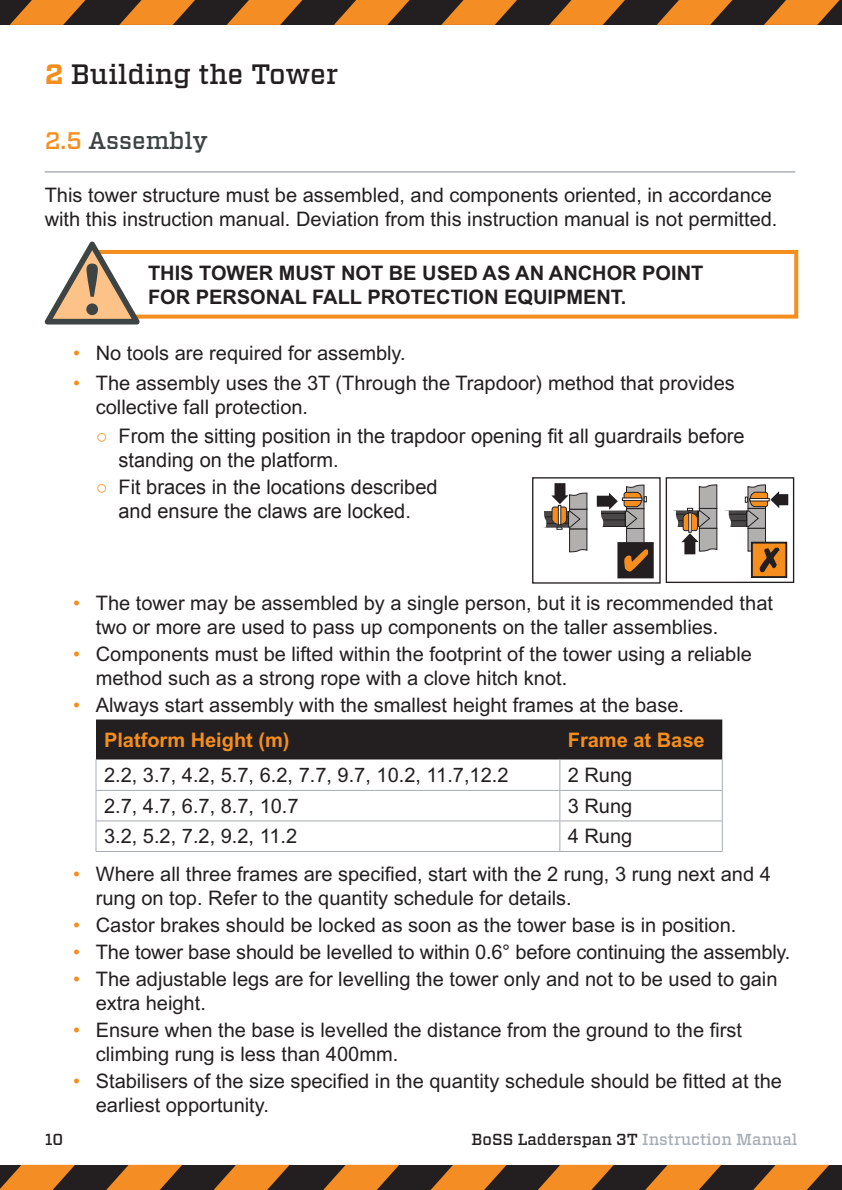
<style>
.page{position:relative;width:842px;height:1190px;background:#fff}
.page>*{position:absolute;margin:0;border:0;box-sizing:border-box;transform-origin:0 0}
.t1{font:500 28px "Vitesse";color:#231f20}
.t2{font:500 24px "Vitesse";color:#3d4443}
.t3{font:20px/24px "Arial MT Std";color:#231f20}
.t4{font:20px/24px "Arial";color:#231f20}
.t5{font:700 20px/24px "Arial MT Std";color:#231f20}
.t6{font:700 20px "Arial MT Std";color:#f68e1e}
.t7{font:500 16px "Vitesse";color:#a7adb5}
.t8{font:500 16px "Vitesse";color:#231f20}
.s1{font-weight:700;color:#f68e1e}
.s2{color:#f68e1e}
.s3{color:#231f20}
</style>
<div class="page">
<div style="left:0;top:0;width:842px;height:25px;background:#231f20"></div>
<svg style="left:10px;top:0;width:76px;height:25px"></svg>
<svg style="left:119px;top:0;width:76px;height:25px"></svg>
<svg style="left:227px;top:0;width:76px;height:25px"></svg>
<svg style="left:334px;top:0;width:76px;height:25px"></svg>
<svg style="left:441px;top:0;width:76px;height:25px"></svg>
<svg style="left:549px;top:0;width:76px;height:25px"></svg>
<svg style="left:657px;top:0;width:76px;height:25px"></svg>
<div style="left:0;top:1164px;width:842px;height:26px;background:#231f20"></div>
<svg style="left:91px;top:1164px;width:91px;height:26px"></svg>
<svg style="left:198px;top:1164px;width:92px;height:26px"></svg>
<svg style="left:308px;top:1164px;width:91px;height:26px"></svg>
<svg style="left:415px;top:1164px;width:91px;height:26px"></svg>
<svg style="left:522px;top:1164px;width:92px;height:26px"></svg>
<svg style="left:629px;top:1164px;width:92px;height:26px"></svg>
<svg style="left:737px;top:1164px;width:92px;height:26px"></svg>
<hr style="left:45px;top:171px;width:750px;height:2px;background:#a7adb5">
<div style="left:93px;top:250px;width:705px;height:68px;border:4px solid #f68e1e"></div>
<svg style="left:45px;top:241px;width:95px;height:83px"></svg>
<div style="left:96px;top:719px;width:626px;height:40px;background:#231f20"></div>
<hr style="left:96px;top:759px;width:1px;height:31px;background:#a7adb5">
<hr style="left:96px;top:790px;width:1px;height:30px;background:#a7adb5">
<hr style="left:96px;top:821px;width:1px;height:30px;background:#a7adb5">
<hr style="left:559px;top:759px;width:1px;height:31px;background:#a7adb5">
<hr style="left:722px;top:759px;width:1px;height:31px;background:#a7adb5">
<hr style="left:559px;top:790px;width:1px;height:30px;background:#a7adb5">
<hr style="left:722px;top:790px;width:1px;height:30px;background:#a7adb5">
<hr style="left:559px;top:821px;width:1px;height:30px;background:#a7adb5">
<hr style="left:722px;top:821px;width:1px;height:30px;background:#a7adb5">
<hr style="left:96px;top:790px;width:464px;height:1px;background:#a7adb5">
<hr style="left:560px;top:790px;width:162px;height:1px;background:#a7adb5">
<hr style="left:96px;top:820px;width:464px;height:1px;background:#a7adb5">
<hr style="left:560px;top:820px;width:162px;height:1px;background:#a7adb5">
<hr style="left:96px;top:851px;width:464px;height:1px;background:#a7adb5">
<hr style="left:560px;top:851px;width:162px;height:1px;background:#a7adb5">
<div style="left:532px;top:477px;width:128px;height:106px;border:1px solid #231f20"></div>
<svg style="left:539px;top:483px;width:48px;height:100px"></svg>
<div style="left:618px;top:543px;width:35px;height:34px;background:#231f20"></div>
<div style="left:617px;top:542px;width:36px;height:36px;border:2px solid #231f20"></div>
<svg style="left:596px;top:484px;width:53px;height:88px"></svg>
<div style="left:665px;top:477px;width:129px;height:106px;border:1px solid #231f20"></div>
<svg style="left:673px;top:484px;width:44px;height:70px"></svg>
<div style="left:752px;top:542px;width:34px;height:35px;background:#f68e1e"></div>
<div style="left:751px;top:542px;width:36px;height:36px;border:2px solid #231f20"></div>
<svg style="left:724px;top:484px;width:64px;height:89px"></svg>
<svg style="left:0;top:1164px;width:75px;height:26px"></svg>
<svg style="left:764px;top:0;width:76px;height:25px"></svg>
<p class="t1" style="left:45px;top:56px;width:295px"><span class="s1">2</span> Building the Tower</p>
<p class="t2" style="left:45px;top:124px;width:165px"><span class="s2">2.5</span> Assembly</p>
<p class="t3" style="left:45px;top:183px;width:734px">This tower structure must be assembled, and components oriented, in accordance with this instruction manual. Deviation from this instruction manual is not permitted.</p>
<p class="t5" style="left:148px;top:260px;width:557px">THIS TOWER MUST NOT BE USED AS AN ANCHOR POINT<br>FOR PERSONAL FALL PROTECTION EQUIPMENT.</p>
<p class="t3" style="left:73px;top:341px;width:334px"><span class="s2">•</span> No tools are required for assembly.</p>
<p class="t3" style="left:96px;top:370px;width:640px;text-indent:-23px"><span class="s2">•</span> The assembly uses the 3T (Through the Trapdoor) method that provides collective fall protection.</p>
<p class="t4" style="left:118px;top:424px;width:627px;text-indent:-23px"><span class="s2">○</span> From the sitting position in the trapdoor opening fit all guardrails before standing on the platform.</p>
<p class="t4" style="left:96px;top:475px;width:343px;text-align:center"><span class="s2">○</span> Fit braces in the locations described and ensure the claws are locked.</p>
<p class="t3" style="left:96px;top:591px;width:678px;text-indent:-23px"><span class="s2">•</span> The tower may be assembled by a single person, but it is recommended that two or more are used to pass up components on the taller assemblies.</p>
<p class="t3" style="left:96px;top:642px;width:657px;text-indent:-23px"><span class="s2">•</span> Components must be lifted within the footprint of the tower using a reliable method such as a strong rope with a clove hitch knot.</p>
<p class="t3" style="left:73px;top:693px;width:612px"><span class="s2">•</span> Always start assembly with the smallest height frames at the base.</p>
<p class="t6" style="left:104px;top:728px;width:187px">Platform Height (m)</p>
<p class="t6" style="left:568px;top:728px;width:138px">Frame at Base</p>
<p class="t3" style="left:104px;top:763px;width:406px">2.2, 3.7, 4.2, 5.7, 6.2, 7.7, 9.7, 10.2, 11.7,12.2</p>
<p class="t3" style="left:568px;top:763px;width:66px">2 Rung</p>
<p class="t3" style="left:104px;top:794px;width:196px">2.7, 4.7, 6.7, 8.7, 10.7</p>
<p class="t3" style="left:568px;top:794px;width:66px">3 Rung</p>
<p class="t3" style="left:104px;top:824px;width:195px">3.2, 5.2, 7.2, 9.2, 11.2</p>
<p class="t3" style="left:568px;top:824px;width:66px">4 Rung</p>
<p class="t3" style="left:96px;top:862px;width:676px;text-indent:-23px"><span class="s2">•</span> Where all three frames are specified, start with the 2 rung, 3 rung next and 4 rung on top. Refer to the quantity schedule for details.</p>
<p class="t3" style="left:73px;top:913px;width:664px"><span class="s2">•</span> Castor brakes should be locked as soon as the tower base is in position.</p>
<p class="t3" style="left:73px;top:940px;width:719px"><span class="s2">•</span> The tower base should be levelled to within 0.6° before continuing the assembly.</p>
<p class="t3" style="left:96px;top:967px;width:683px;text-indent:-23px"><span class="s2">•</span> The adjustable legs are for levelling the tower only and not to be used to gain extra height.</p>
<p class="t3" style="left:96px;top:1017px;width:647px;text-indent:-23px"><span class="s2">•</span> Ensure when the base is levelled the distance from the ground to the first climbing rung is less than 400mm.</p>
<p class="t3" style="left:96px;top:1068px;width:687px;text-indent:-23px"><span class="s2">•</span> Stabilisers of the size specified in the quantity schedule should be fitted at the earliest opportunity.</p>
<p class="t8" style="left:45px;top:1129px;width:20px">10</p>
<p class="t7" style="left:471px;top:1129px;width:327px"><span class="s3">BoSS Ladderspan 3T</span> Instruction Manual</p>
</div>
